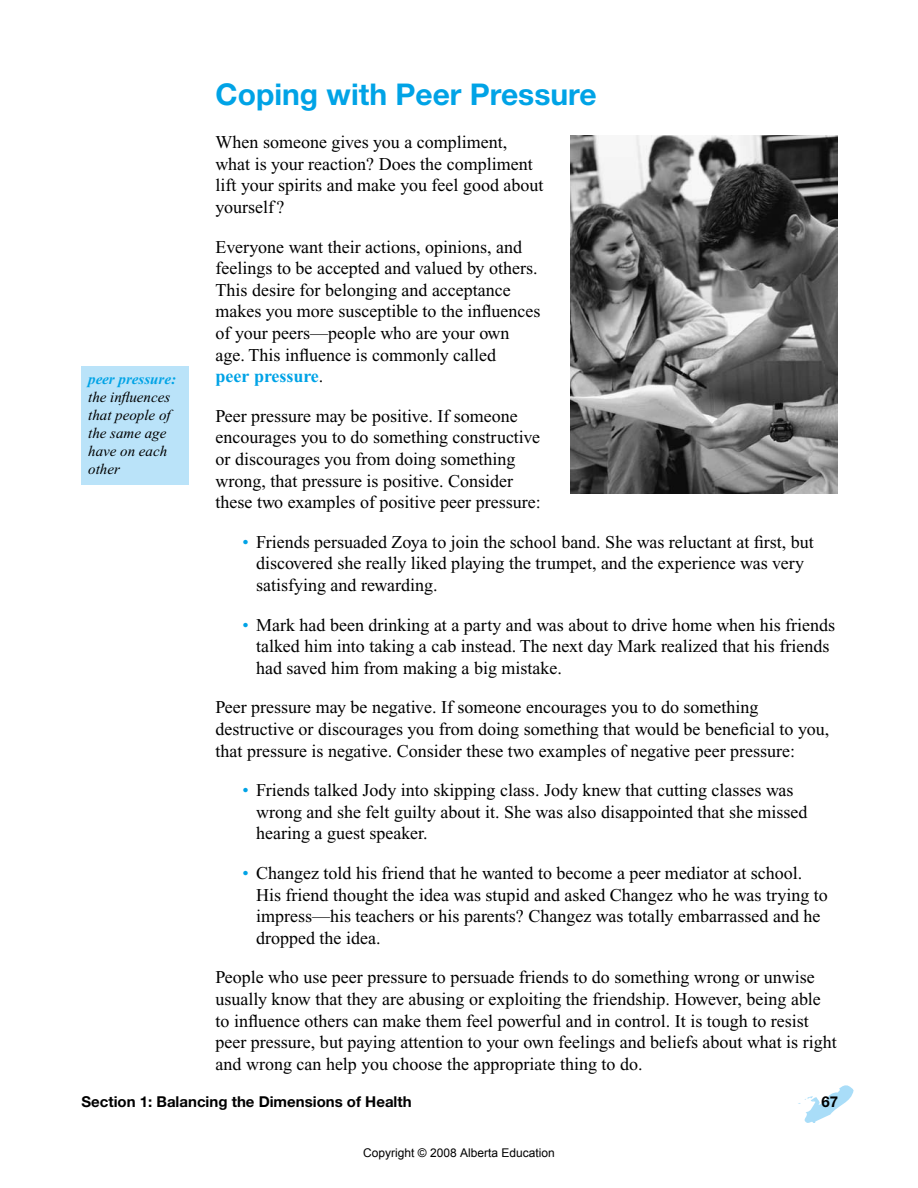
<style>
.page{position:relative;width:918px;height:1188px;background:#fff}
.page>*{position:absolute;margin:0;border:0;box-sizing:border-box;transform-origin:0 0}
.t1{font:700 30px "Helvetica Neue";color:#00a3e6}
.t2{font:18px/21.6px "Times New Roman";color:#000}
.t3{font:italic 15px/18px "Times New Roman";color:#000}
.t4{font:700 15px "Helvetica Neue";color:#000}
.t5{font:italic 700 15px "Times New Roman";color:#00a3e6}
.t6{font:12px "Arial";color:#000}
.s1{font-weight:700;color:#00a3e6}
.s2{color:#00a3e6}
</style>
<div class="page">
<svg style="left:798px;top:1085px;width:55px;height:38px"></svg>
<div style="left:81px;top:366px;width:108px;height:119px;background:#bae3f9"></div>
<img style="left:571px;top:136px;width:266px;height:358px">
<p class="t5" style="left:88px;top:371px;width:89px">peer pressure:</p>
<p class="t3" style="left:88px;top:389px;width:84px">the influences that people of the same age have on each other</p>
<h1 class="t1" style="left:216px;top:76px;width:383px">Coping with Peer Pressure</h1>
<p class="t2" style="left:216px;top:132px;width:330px">When someone gives you a compliment, what is your reaction? Does the compliment lift your spirits and make you feel good about yourself ?</p>
<p class="t2" style="left:216px;top:236px;width:327px">Everyone want their actions, opinions, and feelings to be accepted and valued by others.<br>This desire for belonging and acceptance makes you more susceptible to the influences of your peers—people who are your own age. This influence is commonly called<br><span class="s1">peer pressure</span>.</p>
<p class="t2" style="left:216px;top:405px;width:327px">Peer pressure may be positive. If someone encourages you to do something constructive or discourages you from doing something wrong, that pressure is positive. Consider these two examples of positive peer pressure:</p>
<p class="t2" style="left:256px;top:531px;width:559px;text-indent:-14px"><span class="s2">•</span> Friends persuaded Zoya to join the school band. She was reluctant at first, but discovered she really liked playing the trumpet, and the experience was very satisfying and rewarding.</p>
<p class="t2" style="left:256px;top:614px;width:581px;text-indent:-14px"><span class="s2">•</span> Mark had been drinking at a party and was about to drive home when his friends talked him into taking a cab instead. The next day Mark realized that his friends had saved him from making a big mistake.</p>
<p class="t2" style="left:216px;top:697px;width:615px">Peer pressure may be negative. If someone encourages you to do something destructive or discourages you from doing something that would be beneficial to you, that pressure is negative. Consider these two examples of negative peer pressure:</p>
<p class="t2" style="left:256px;top:780px;width:553px;text-indent:-14px"><span class="s2">•</span> Friends talked Jody into skipping class. Jody knew that cutting classes was wrong and she felt guilty about it. She was also disappointed that she missed hearing a guest speaker.</p>
<p class="t2" style="left:256px;top:862px;width:573px;text-indent:-14px"><span class="s2">•</span> Changez told his friend that he wanted to become a peer mediator at school.<br>His friend thought the idea was stupid and asked Changez who he was trying to impress—his teachers or his parents? Changez was totally embarrassed and he dropped the idea.</p>
<p class="t2" style="left:216px;top:967px;width:623px">People who use peer pressure to persuade friends to do something wrong or unwise usually know that they are abusing or exploiting the friendship. However, being able to influence others can make them feel powerful and in control. It is tough to resist peer pressure, but paying attention to your own feelings and beliefs about what is right and wrong can help you choose the appropriate thing to do.</p>
<p class="t4" style="left:81px;top:1092px;width:332px">Section 1: Balancing the Dimensions of Health</p>
<p class="t4" style="left:821px;top:1093px;width:18px">67</p>
<p class="t6" style="left:363px;top:1145px;width:193px">Copyright © 2008 Alberta Education</p>
</div>
